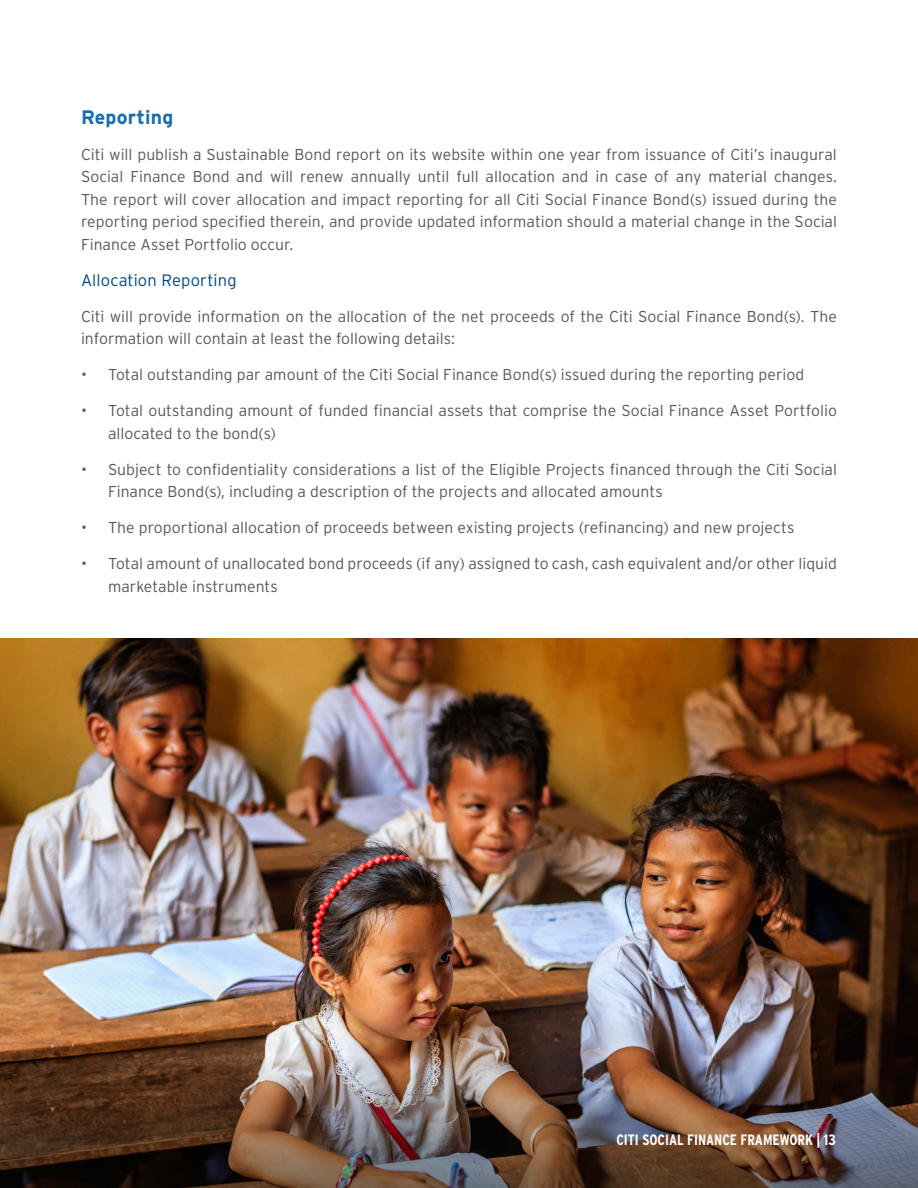
<style>
.page{position:relative;width:918px;height:1188px;background:#fff}
.page>*{position:absolute;margin:0;border:0;box-sizing:border-box;transform-origin:0 0}
.Body_Copy_-_Standard{font:700 19.5px "Interstate";letter-spacing:.01em;color:#166eb0}
.Body_Copy_-_Standard-2{font:300 16.5px "Interstate";letter-spacing:.01em;color:#004684}
.Body_Copy_-_Standard-3{font:300 15.75px/22.5px "Interstate";color:#57585a}
.t1{font:700 condensed 15px "Interstate";color:#fff}
</style>
<div class="page">
<img style="left:0;top:638px;width:918px;height:397px">
<img style="left:0;top:1035px;width:918px;height:153px">
<p class="Body_Copy_-_Standard" style="left:81px;top:105px;width:94px">Reporting</p>
<p class="Body_Copy_-_Standard-3" style="left:81px;top:143px;width:758px;text-align:justify">Citi will publish a Sustainable Bond report on its website within one year from issuance of Citi’s inaugural Social Finance Bond and will renew annually until full allocation and in case of any material changes.<br>The report will cover allocation and impact reporting for all Citi Social Finance Bond(s) issued during the reporting period specified therein, and provide updated information should a material change in the Social Finance Asset Portfolio occur.</p>
<p class="Body_Copy_-_Standard-2" style="left:81px;top:270px;width:157px">Allocation Reporting</p>
<p class="Body_Copy_-_Standard-3" style="left:81px;top:305px;width:757px">Citi will provide information on the allocation of the net proceeds of the Citi Social Finance Bond(s). The information will contain at least the following details:</p>
<p class="Body_Copy_-_Standard-3" style="left:81px;top:363px;width:725px">• Total outstanding par amount of the Citi Social Finance Bond(s) issued during the reporting period</p>
<p class="Body_Copy_-_Standard-3" style="left:108px;top:399px;width:730px;text-indent:-27px">• Total outstanding amount of funded financial assets that comprise the Social Finance Asset Portfolio allocated to the bond(s)</p>
<p class="Body_Copy_-_Standard-3" style="left:108px;top:458px;width:731px;text-indent:-27px">• Subject to confidentiality considerations a list of the Eligible Projects financed through the Citi Social<br>Finance Bond(s), including a description of the projects and allocated amounts</p>
<p class="Body_Copy_-_Standard-3" style="left:81px;top:516px;width:715px">• The proportional allocation of proceeds between existing projects (refinancing) and new projects</p>
<p class="Body_Copy_-_Standard-3" style="left:108px;top:552px;width:730px;text-indent:-27px">• Total amount of unallocated bond proceeds (if any) assigned to cash, cash equivalent and/or other liquid marketable instruments</p>
<p class="t1" style="left:616px;top:1131px;width:221px">CITI SOCIAL FINANCE FRAMEWORK | 13</p>
</div>
